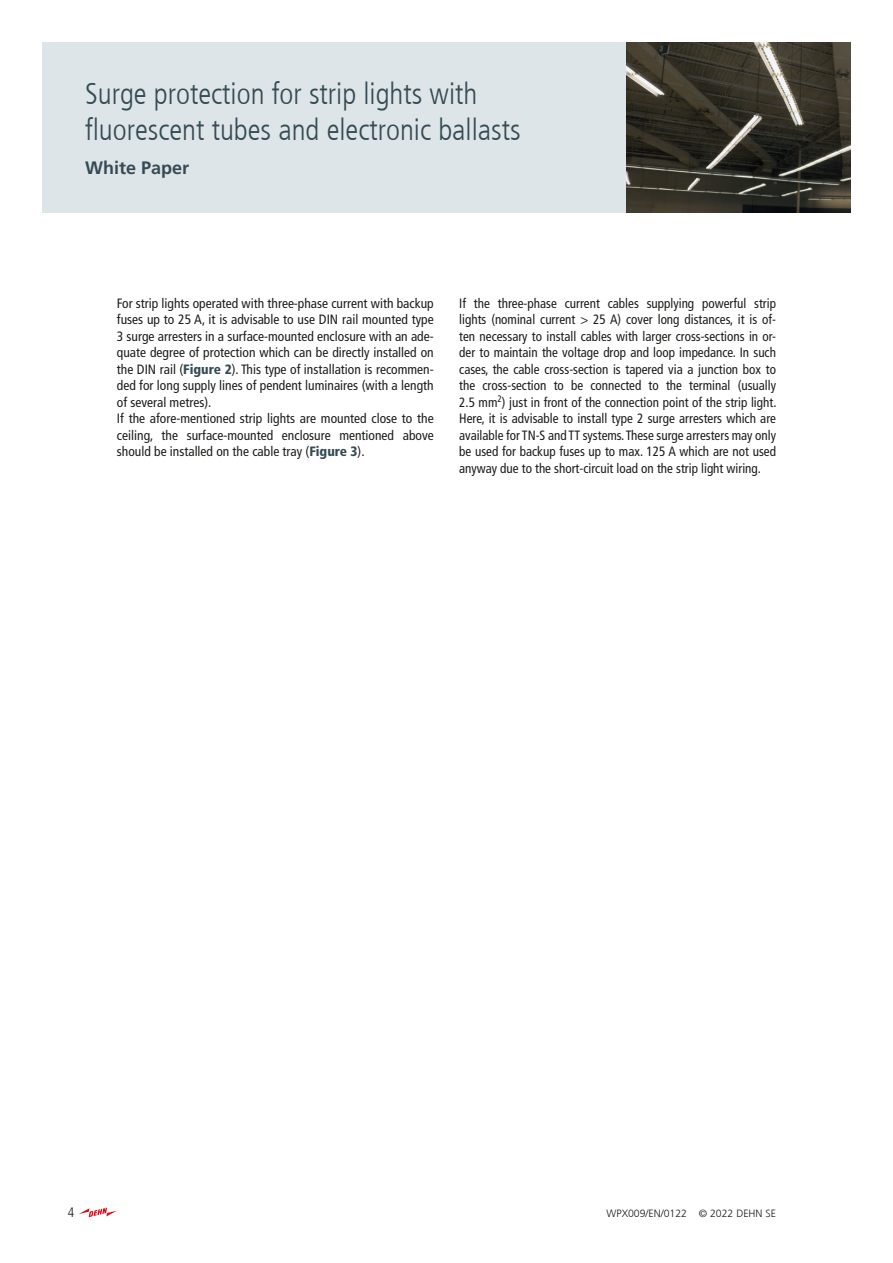
<style>
.page{position:relative;width:893px;height:1263px;background:#fff}
.page>*{position:absolute;margin:0;border:0;box-sizing:border-box;transform-origin:0 0}
.t1{font:300 condensed 30px/36px "Frutiger LT Com";color:#354b54}
.t2{font:700 18px "Frutiger LT Com";color:#354b54}
.t3{font:condensed 13.5px/16.5px "Frutiger LT Com";color:#1d1d1b}
.t4{font:300 condensed 13.5px "Frutiger LT Com";color:#1d1d1b}
.t5{font:300 10.5px "Frutiger LT Com";color:#1d1d1b}
.s1{font-weight:900;color:#354b54}
</style>
<div class="page">
<svg style="left:79px;top:1207px;width:38px;height:10px"></svg>
<div style="left:43px;top:43px;width:807px;height:170px;background:#dee5e9"></div>
<img style="left:626px;top:43px;width:224px;height:170px">
<h1 class="t1" style="left:85px;top:76px;width:437px">Surge protection for strip lights with fluorescent tubes and electronic ballasts</h1>
<h2 class="t2" style="left:85px;top:157px;width:106px">White Paper</h2>
<p class="t3" style="left:117px;top:295px;width:318px">For strip lights operated with three-phase current with backup fuses up to 25 A, it is advisable to use DIN rail mounted type 3 surge arresters in a surface-mounted enclosure with an ade&shy;quate degree of protection which can be directly installed on the DIN rail (<span class="s1">Figure 2</span>). This type of installation is recommen&shy;ded for long supply lines of pendent luminaires (with a length of several metres).<br>If the afore-mentioned strip lights are mounted close to the ceiling, the surface-mounted enclosure mentioned above should be installed on the cable tray (<span class="s1">Figure 3</span>).</p>
<p class="t3" style="left:459px;top:295px;width:319px;text-align:justify">If the three-phase current cables supplying powerful strip lights (nominal current &gt; 25 A) cover long distances, it is of&shy;ten necessary to install cables with larger cross-sections in or&shy;der to maintain the voltage drop and loop impedance. In such cases, the cable cross-section is tapered via a junction box to the cross-section to be connected to the terminal (usually 2.5 mm<sup>2</sup>) just in front of the connection point of the strip light.<br>Here, it is advisable to install type 2 surge arresters which are available for TN-S and TT systems. These surge arresters may only be used for backup fuses up to max. 125 A which are not used anyway due to the short-circuit load on the strip light wiring.</p>
<p class="t4" style="left:68px;top:1205px;width:8px">4</p>
<p class="t5" style="left:607px;top:1207px;width:171px">WPX009/EN/0122 © 2022 DEHN SE</p>
</div>
